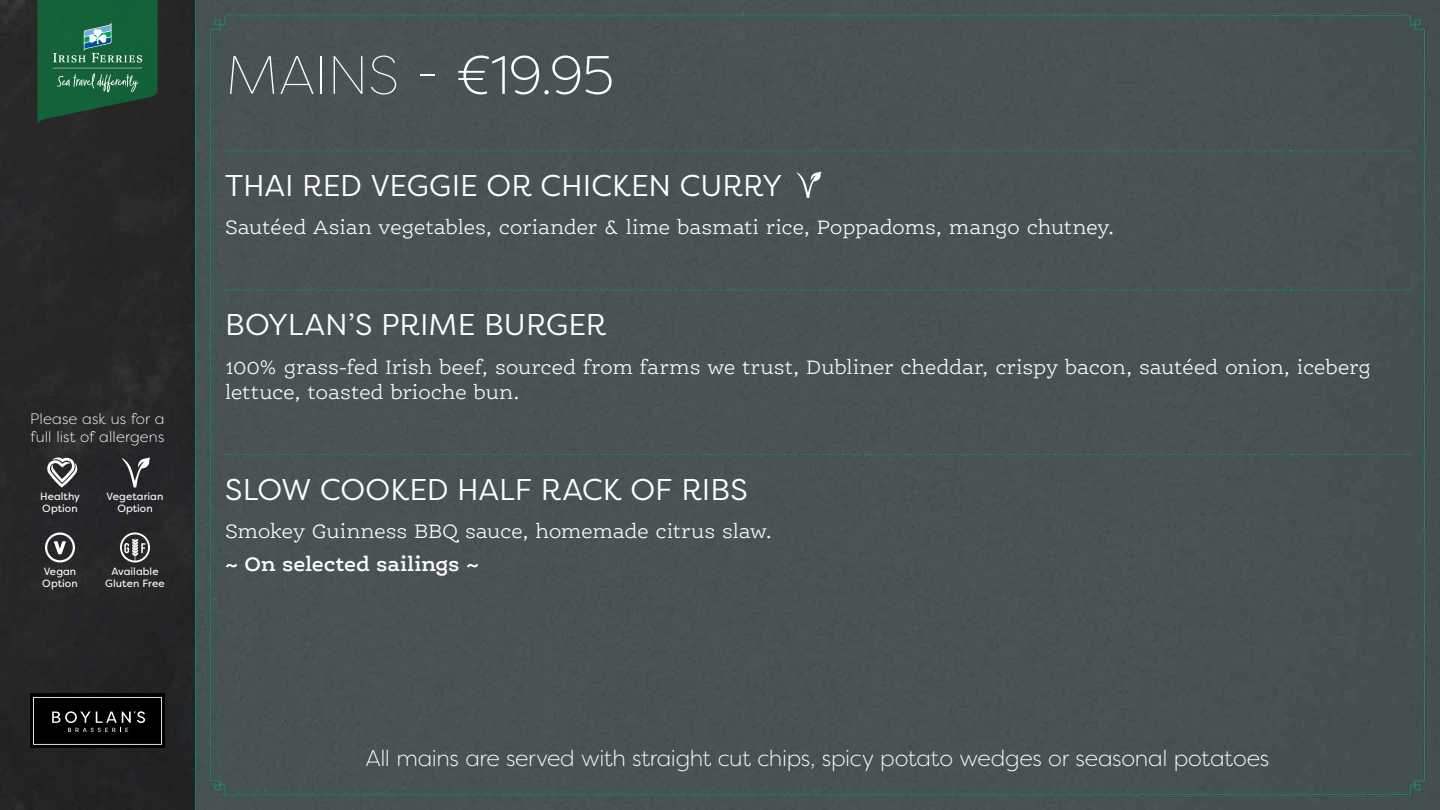
<style>
.page{position:relative;width:1440px;height:810px;background:#fff}
.page>*{position:absolute;margin:0;border:0;box-sizing:border-box;transform-origin:0 0}
.t1{font:100 54px "Filson Pro";letter-spacing:-.005em;color:#fff}
.t2{font:30px "Filson Pro";color:#fff}
.t3{font:300 22.5px "Filson Pro";letter-spacing:-.015em;color:#fff}
.t4{font:300 21px/25.5px "Ernestine Pro";letter-spacing:-.015em;color:#fff}
.t5{font:600 21px "Ernestine Pro";letter-spacing:-.01em;color:#fff}
.t6{font:800 18px "Filson Pro";color:#fff}
.t7{font:300 15px/18px "Filson Pro";letter-spacing:.01em;color:#fff}
.t8{font:10.5px/12px "Filson Pro";letter-spacing:.005em;color:#fff;text-align:center}
.s1{font-weight:300}
</style>
<div class="page">
<img style="left:0;top:0;width:1440px;height:810px">
<svg style="left:226px;top:150px;width:1184px;height:2px;background:#356458"></svg>
<svg style="left:226px;top:289px;width:1184px;height:2px;background:#356458"></svg>
<svg style="left:226px;top:454px;width:1184px;height:1px"></svg>
<div style="left:30px;top:694px;width:135px;height:54px;background:#000"></div>
<svg style="left:33px;top:697px;width:129px;height:48px"></svg>
<svg style="left:38px;top:0;width:119px;height:123px;background:#226342"></svg>
<svg style="left:120px;top:532px;width:30px;height:31px"></svg>
<svg style="left:47px;top:458px;width:31px;height:30px"></svg>
<svg style="left:122px;top:457px;width:28px;height:31px"></svg>
<div style="left:45px;top:532px;width:30px;height:30px;border:2px solid #fff;border-radius:50%"></div>
<svg style="left:54px;top:542px;width:12px;height:12px"></svg>
<svg style="left:797px;top:172px;width:24px;height:26px"></svg>
<p class="t7" style="left:30px;top:410px;width:136px">Please ask us for a full list of allergens</p>
<p class="t8" style="left:40px;top:491px;width:41px;text-align:left">Healthy<br>Option</p>
<p class="t6" style="left:54px;top:537px;width:14px">V</p>
<p class="t8" style="left:42px;top:566px;width:37px;text-align:left">Vegan<br>Option</p>
<p class="t8" style="left:107px;top:491px;width:58px">Vegetarian<br>Option</p>
<p class="t8" style="left:105px;top:566px;width:61px">Available<br>Gluten Free</p>
<h1 class="t1" style="left:226px;top:41px;width:390px">MAINS - <span class="s1">€19.95</span></h1>
<h2 class="t2" style="left:225px;top:166px;width:558px">THAI RED VEGGIE OR CHICKEN CURRY</h2>
<p class="t4" style="left:225px;top:214px;width:891px">Sautéed Asian vegetables, coriander &amp; lime basmati rice, Poppadoms, mango chutney.</p>
<h2 class="t2" style="left:225px;top:305px;width:382px">BOYLAN’S PRIME BURGER</h2>
<p class="t4" style="left:225px;top:353px;width:1147px">100% grass-fed Irish beef, sourced from farms we trust, Dubliner cheddar, crispy bacon, sautéed onion, iceberg lettuce, toasted brioche bun.</p>
<h2 class="t2" style="left:225px;top:469px;width:524px">SLOW COOKED HALF RACK OF RIBS</h2>
<p class="t4" style="left:225px;top:518px;width:549px">Smokey Guinness BBQ sauce, homemade citrus slaw.</p>
<p class="t5" style="left:225px;top:551px;width:256px">~ On selected sailings ~</p>
<p class="t3" style="left:366px;top:744px;width:905px">All mains are served with straight cut chips, spicy potato wedges or seasonal potatoes</p>
</div>
